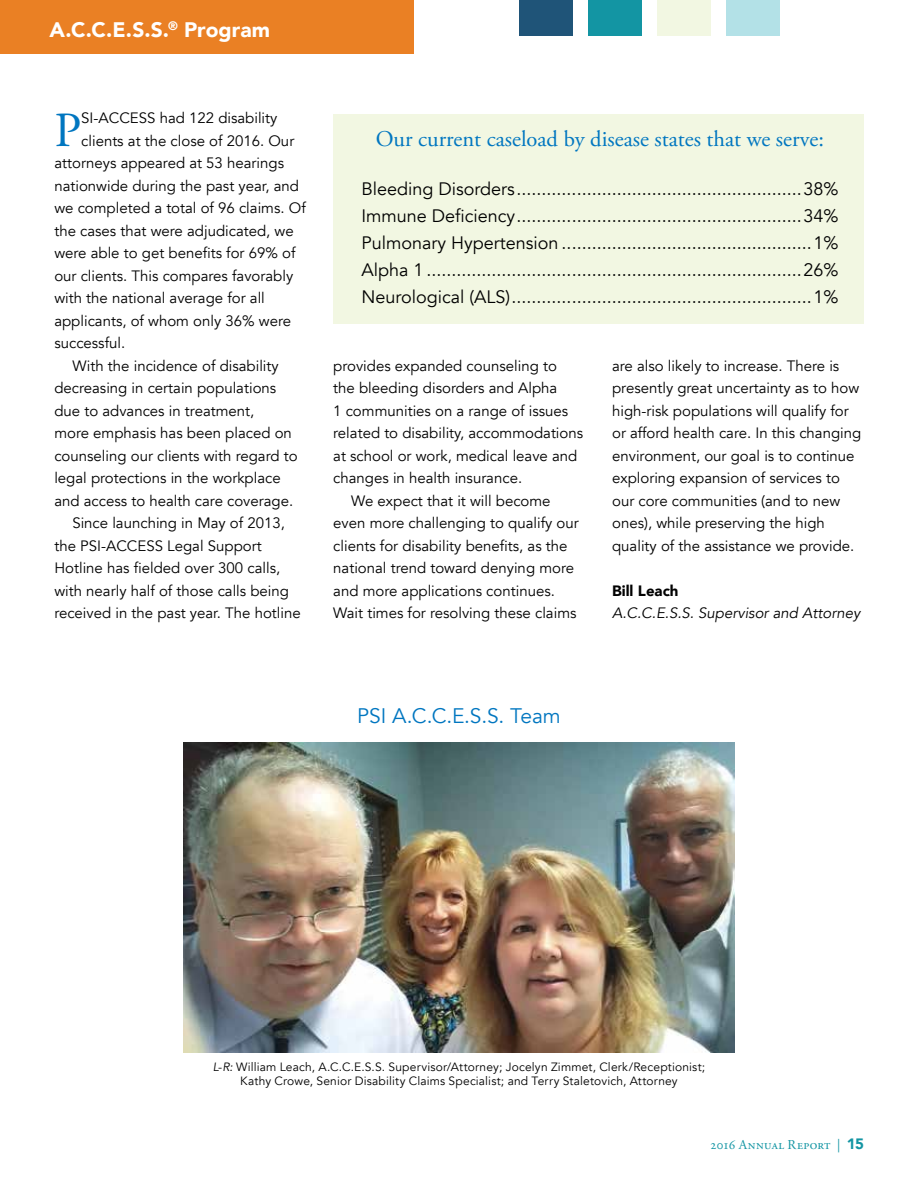
<style>
.page{position:relative;width:918px;height:1188px;background:#fff}
.page>*{position:absolute;margin:0;border:0;box-sizing:border-box;transform-origin:0 0}
.t1{font:48.9px "Adobe Garamond Pro";color:#0076c0}
.t2{font:22.5px "Adobe Garamond Pro";letter-spacing:-.005em;color:#0076c0}
.t3{font:900 21px "Avenir";color:#fff}
.t4{font:21px "Avenir";letter-spacing:-.01em;color:#0076c0}
.t5{font:18px/27px "Avenir";color:#000;text-align:justify}
.t6{font:15px/22.5px "Avenir";color:#000}
.t7{font:italic 15px "Avenir";color:#000}
.t8{font:900 15px "Avenir";color:#000}
.t9{font:13.5px "Adobe Garamond Pro";letter-spacing:.02em;color:#1395a3}
.t10{font:12px/14.4px "Avenir";letter-spacing:.015em;color:#000;text-align:center}
.s1{font-style:italic}
.s2{font-family:"Avenir";font-weight:900;font-size:15px}
</style>
<div class="page">
<div style="left:0;top:0;width:414px;height:54px;background:#ea8024"></div>
<div style="left:519px;top:0;width:54px;height:36px;background:#1f5478"></div>
<div style="left:588px;top:0;width:54px;height:36px;background:#1395a3"></div>
<div style="left:657px;top:0;width:54px;height:36px;background:#f2f7e2"></div>
<div style="left:726px;top:0;width:54px;height:36px;background:#b3e1e7"></div>
<img style="left:183px;top:742px;width:551px;height:310px">
<div style="left:333px;top:115px;width:531px;height:209px;background:#f2f7e2"></div>
<h3 class="t3" style="left:50px;top:11px;width:222px">A.C.C.E.S.S.<sup>®</sup> Program</h3>
<h1 class="t1" style="left:54px;top:101px;width:28px">P</h1>
<p class="t6" style="left:81px;top:107px;width:198px">SI-ACCESS had 122 disability</p>
<p class="t6" style="left:81px;top:129px;width:215px">clients at the close of 2016. Our</p>
<p class="t6" style="left:54px;top:152px;width:231px">attorneys appeared at 53 hearings</p>
<p class="t6" style="left:54px;top:174px;width:246px">nationwide during the past year, and</p>
<p class="t6" style="left:54px;top:197px;width:253px">we completed a total of 96 claims. Of</p>
<p class="t6" style="left:54px;top:219px;width:241px">the cases that were adjudicated, we</p>
<p class="t6" style="left:54px;top:242px;width:243px">were able to get benefits for 69% of</p>
<p class="t6" style="left:54px;top:264px;width:240px">our clients. This compares favorably</p>
<p class="t6" style="left:54px;top:287px;width:212px">with the national average for all</p>
<p class="t6" style="left:54px;top:309px;width:238px">applicants, of whom only 36% were</p>
<p class="t6" style="left:54px;top:332px;width:72px">successful.</p>
<p class="t6" style="left:72px;top:354px;width:208px">With the incidence of disability</p>
<p class="t6" style="left:54px;top:377px;width:223px">decreasing in certain populations</p>
<p class="t6" style="left:54px;top:399px;width:202px">due to advances in treatment,</p>
<p class="t6" style="left:54px;top:422px;width:239px">more emphasis has been placed on</p>
<p class="t6" style="left:54px;top:444px;width:245px">counseling our clients with regard to</p>
<p class="t6" style="left:54px;top:467px;width:228px">legal protections in the workplace</p>
<p class="t6" style="left:54px;top:489px;width:240px">and access to health care coverage.</p>
<p class="t6" style="left:72px;top:512px;width:214px">Since launching in May of 2013,</p>
<p class="t6" style="left:54px;top:534px;width:209px">the PSI-ACCESS Legal Support</p>
<p class="t6" style="left:54px;top:557px;width:227px">Hotline has fielded over 300 calls,</p>
<p class="t6" style="left:54px;top:579px;width:236px">with nearly half of those calls being</p>
<p class="t6" style="left:54px;top:602px;width:248px">received in the past year. The hotline</p>
<h2 class="t2" style="left:376px;top:125px;width:450px">Our current caseload by disease states that we serve:</h2>
<p class="t5" style="left:362px;top:176px;width:478px">Bleeding Disorders.........................................................38% Immune Deficiency.........................................................34% Pulmonary Hypertension ..................................................1% Alpha 1 ...........................................................................26% Neurological (ALS)............................................................1%</p>
<p class="t6" style="left:333px;top:354px;width:225px">provides expanded counseling to</p>
<p class="t6" style="left:333px;top:377px;width:226px">the bleeding disorders and Alpha</p>
<p class="t6" style="left:333px;top:399px;width:237px">1 communities on a range of issues</p>
<p class="t6" style="left:333px;top:422px;width:251px">related to disability, accommodations</p>
<p class="t6" style="left:333px;top:444px;width:246px">at school or work, medical leave and</p>
<p class="t6" style="left:333px;top:467px;width:190px">changes in health insurance.</p>
<p class="t6" style="left:351px;top:489px;width:201px">We expect that it will become</p>
<p class="t6" style="left:333px;top:512px;width:247px">even more challenging to qualify our</p>
<p class="t6" style="left:333px;top:534px;width:236px">clients for disability benefits, as the</p>
<p class="t6" style="left:333px;top:557px;width:242px">national trend toward denying more</p>
<p class="t6" style="left:333px;top:579px;width:223px">and more applications continues.</p>
<p class="t6" style="left:333px;top:602px;width:245px">Wait times for resolving these claims</p>
<p class="t6" style="left:612px;top:354px;width:251px">are also likely to increase. There is presently great uncertainty as to how high-risk populations will qualify for or afford health care. In this changing environment, our goal is to continue exploring expansion of services to our core communities (and to new ones), while preserving the high quality of the assistance we provide.</p>
<p class="t8" style="left:612px;top:577px;width:68px">Bill Leach</p>
<p class="t7" style="left:612px;top:604px;width:250px">A.C.C.E.S.S. Supervisor and Attorney</p>
<h3 class="t4" style="left:357px;top:703px;width:205px">PSI A.C.C.E.S.S. Team</h3>
<p class="t10" style="left:213px;top:1060px;width:494px"><span class="s1">L-R:</span> William Leach, A.C.C.E.S.S. Supervisor/Attorney; Jocelyn Zimmet, Clerk/Receptionist;<br>Kathy Crowe, Senior Disability Claims Specialist; and Terry Staletovich, Attorney</p>
<p class="t9" style="left:710px;top:1137px;width:155px">2016 Annual Report | <span class="s2">15</span></p>
</div>
